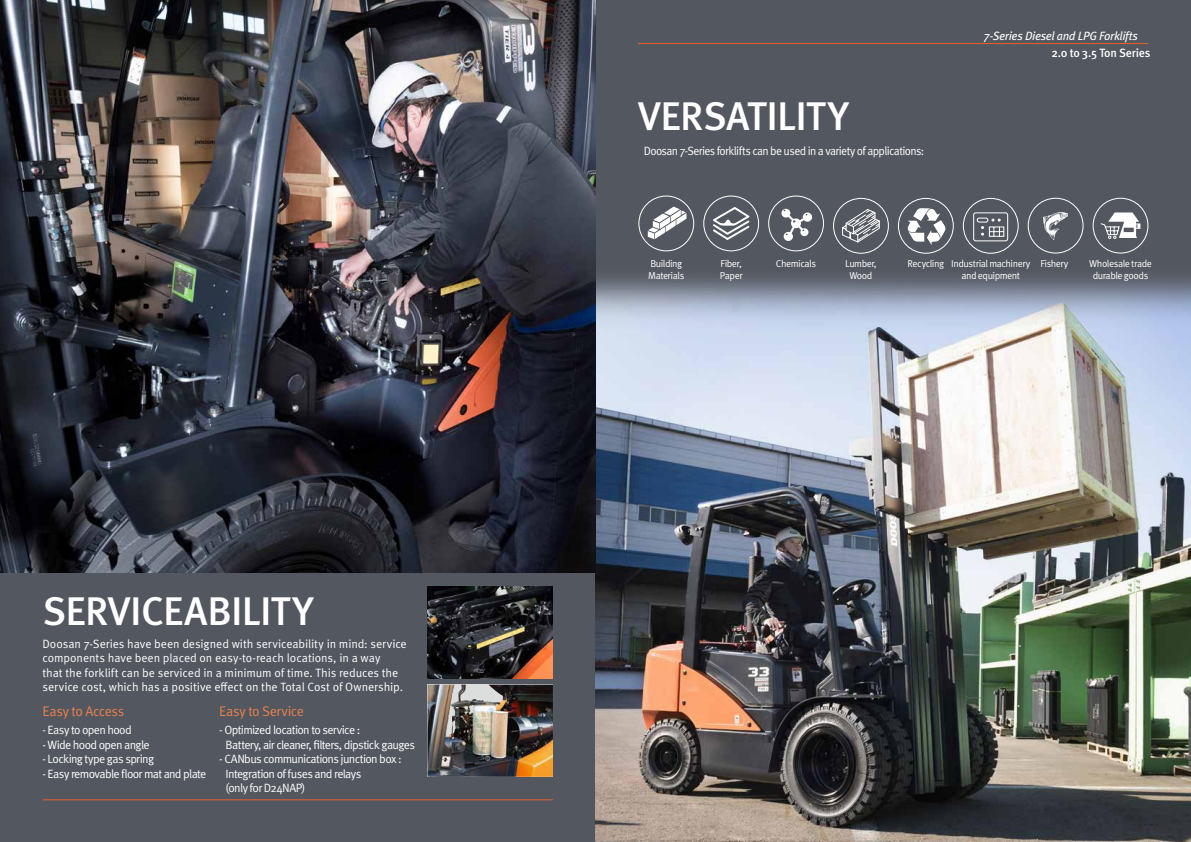
<style>
.page{position:relative;width:1191px;height:842px;background:#53575f}
.page>*{position:absolute;margin:0;border:0;box-sizing:border-box;transform-origin:0 0}
.t1{font:500 40px "Meta Pro";letter-spacing:-.015em;color:#fff}
.t2{font:14px "Meta Pro";letter-spacing:-.025em;color:#eb814e}
.t3{font:12px/14.4px "Meta Pro";letter-spacing:-.005em;color:#fff}
.t4{font:12px/14.4px "Meta Pro";letter-spacing:-.055em;color:#fff}
.t5{font:12px/14.4px "Meta Pro";letter-spacing:-.06em;color:#fff}
.t6{font:12px "Meta Pro";letter-spacing:-.055em;color:#fff;scale:.95 1}
.t7{font:italic 12px "Meta Pro";letter-spacing:-.03em;color:#fff}
.t8{font:500 12px "Meta Pro";letter-spacing:-.025em;color:#fff}
.t9{font:10px/12px "Meta Pro";letter-spacing:-.05em;color:#fff;text-align:center}
</style>
<div class="page">
<img style="left:595px;top:254px;width:596px;height:588px">
<img style="left:0;top:0;width:595px;height:572px">
<hr style="left:638px;top:43px;width:510px;height:1px;background:#eb612b">
<svg style="left:648px;top:207px;width:38px;height:32px"></svg>
<div style="left:638px;top:196px;width:56px;height:55px;border:1px solid #fff;border-radius:50%"></div>
<svg style="left:713px;top:207px;width:36px;height:33px"></svg>
<div style="left:703px;top:196px;width:56px;height:55px;border:1px solid #fff;border-radius:50%"></div>
<svg style="left:781px;top:209px;width:31px;height:32px"></svg>
<div style="left:768px;top:196px;width:56px;height:55px;border:1px solid #fff;border-radius:50%"></div>
<svg style="left:842px;top:209px;width:37px;height:33px"></svg>
<div style="left:833px;top:198px;width:56px;height:56px;border:1px solid #fff;border-radius:50%"></div>
<svg style="left:907px;top:208px;width:38px;height:37px"></svg>
<div style="left:898px;top:198px;width:55px;height:56px;border:1px solid #fff;border-radius:50%"></div>
<div style="left:1027px;top:198px;width:56px;height:56px;border:1px solid #fff;border-radius:50%"></div>
<svg style="left:973px;top:212px;width:35px;height:29px"></svg>
<div style="left:962px;top:198px;width:56px;height:56px;border:1px solid #fff;border-radius:50%"></div>
<svg style="left:1100px;top:212px;width:40px;height:27px"></svg>
<div style="left:1092px;top:198px;width:56px;height:56px;border:1px solid #fff;border-radius:50%"></div>
<img style="left:427px;top:587px;width:126px;height:92px">
<img style="left:427px;top:685px;width:126px;height:92px">
<img style="left:451px;top:685px;width:52px;height:41px">
<hr style="left:43px;top:799px;width:509px;height:1px;background:#eb612b">
<img style="left:1043px;top:212px;width:24px;height:28px">
<h1 class="t1" style="left:43px;top:586px;width:272px">SERVICEABILITY</h1>
<p class="t3" style="left:43px;top:637px;width:366px">Doosan 7-Series have been designed with serviceability in mind: service components have been placed on easy-to-reach locations, in a way<br>that the forklift can be serviced in a minimum of time. This reduces the service cost, which has a positive effect on the Total Cost of Ownership.</p>
<p class="t2" style="left:43px;top:703px;width:83px">Easy to Access</p>
<p class="t4" style="left:43px;top:723px;width:91px">- Easy to open hood</p>
<p class="t5" style="left:43px;top:738px;width:109px">- Wide hood open angle</p>
<p class="t4" style="left:43px;top:752px;width:113px">- Locking type gas spring</p>
<p class="t4" style="left:43px;top:766px;width:165px">- Easy removable floor mat and plate</p>
<p class="t2" style="left:219px;top:703px;width:86px">Easy to Service</p>
<p class="t5" style="left:226px;top:723px;width:191px;text-indent:-6px">- Optimized location to service :<br>Battery, air cleaner, filters, dipstick gauges</p>
<p class="t4" style="left:226px;top:752px;width:178px;text-indent:-6px">- CANbus communications junction box :<br>Integration of fuses and relays<br>(only for D24NAP)</p>
<h1 class="t1" style="left:638px;top:91px;width:212px">VERSATILITY</h1>
<p class="t6" style="left:643px;top:143px;width:297px">Doosan 7-Series forklifts can be used in a variety of applications:</p>
<p class="t7" style="left:983px;top:28px;width:156px">7-Series Diesel and LPG Forklifts</p>
<p class="t8" style="left:1051px;top:46px;width:101px">2.0 to 3.5 Ton Series</p>
<p class="t9" style="left:648px;top:257px;width:38px;text-align:left">Building<br>Materials</p>
<p class="t9" style="left:720px;top:257px;width:24px;text-align:left">Fiber,<br>Paper</p>
<p class="t9" style="left:776px;top:257px;width:42px">Chemicals</p>
<p class="t9" style="left:845px;top:257px;width:33px">Lumber,<br>Wood</p>
<p class="t9" style="left:907px;top:257px;width:162px">Recycling Industrial machinery Fishery and equipment</p>
<p class="t9" style="left:1089px;top:257px;width:64px">Wholesale trade durable goods</p>
</div>
